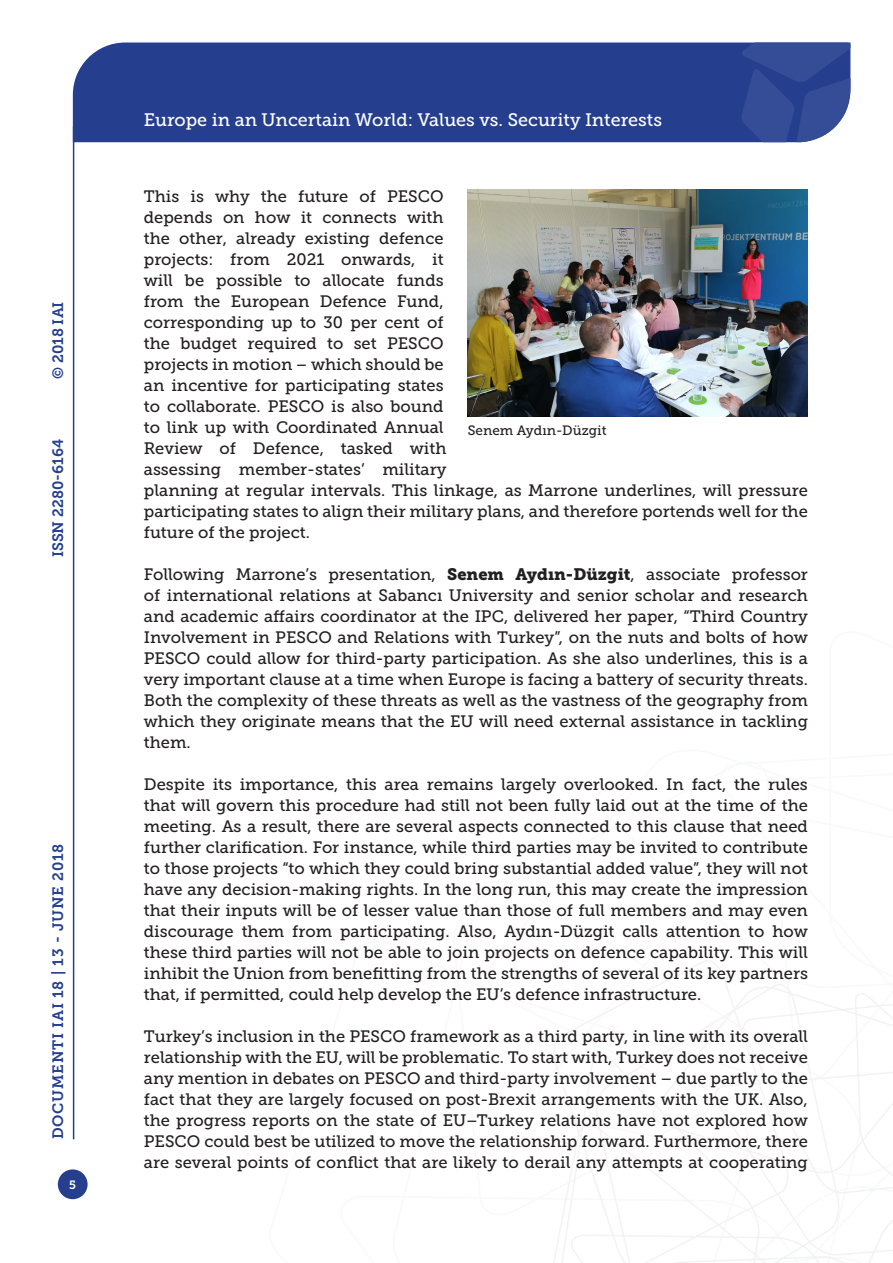
<style>
.page{position:relative;width:893px;height:1263px;background:#fff}
.page>*{position:absolute;margin:0;border:0;box-sizing:border-box;transform-origin:0 0}
.t1{font:18px "Museo Slab 500";color:#fff}
.Testo{font:16.5px/21px "Museo Slab 500";color:#231f20;text-align:justify}
.t2{font:15px "Museo Slab 700";letter-spacing:.05em;color:#253f8e}
.t3{font:15px "Museo Slab 700";color:#253f8e}
.Testo-2{font:13.5px "Museo Slab 500";color:#231f20}
.t4{font:12px "Museo Slab 700";color:#fff}
.s1{font-family:"Museo Slab 900"}
</style>
<div class="page">
<svg style="left:553px;top:960px;width:340px;height:303px"></svg>
<div style="left:73px;top:43px;width:668px;height:99px;background:#253f8e"></div>
<svg style="left:741px;top:43px;width:109px;height:99px;background:#3a5299"></svg>
<div style="left:58px;top:1169px;width:30px;height:30px;background:#253f8e;border-radius:50%"></div>
<hr style="left:73px;top:126px;width:1px;height:1013px;background:#253f8e">
<img style="left:468px;top:189px;width:340px;height:227px">
<p class="t2" style="left:50px;top:379px;width:79px;rotate:-90deg">© 2018 IAI</p>
<p class="t3" style="left:50px;top:557px;width:120px;rotate:-90deg">ISSN 2280-6164</p>
<p class="t2" style="left:50px;top:1139px;width:297px;rotate:-90deg">DOCUMENTI IAI 18 | 13 - JUNE 2018</p>
<p class="t4" style="left:69px;top:1178px;width:8px">5</p>
<p class="t1" style="left:144px;top:110px;width:520px">Europe in an Uncertain World: Values vs. Security Interests</p>
<p class="Testo" style="left:144px;top:186px;width:666px;text-align:left">This is why the future of PESCO<br>depends on how it connects with<br>the other, already existing defence<br>projects: from 2021 onwards, it<br>will be possible to allocate funds<br>from the European Defence Fund,<br>corresponding up to 30 per cent of<br>the budget required to set PESCO<br>projects in motion – which should be<br>an incentive for participating states<br>to collaborate. PESCO is also bound<br>to link up with Coordinated Annual<br>Review of Defence, tasked with<br>assessing member-states’ military<br>planning at regular intervals. This linkage, as Marrone underlines, will pressure participating states to align their military plans, and therefore portends well for the future of the project.</p>
<p class="Testo" style="left:144px;top:564px;width:666px">Following Marrone’s presentation, <span class="s1">Senem Aydın-Düzgit</span>, associate professor of international relations at Sabancı University and senior scholar and research and academic affairs coordinator at the IPC, delivered her paper, “Third Country Involvement in PESCO and Relations with Turkey”, on the nuts and bolts of how PESCO could allow for third-party participation. As she also underlines, this is a very important clause at a time when Europe is facing a battery of security threats.<br>Both the complexity of these threats as well as the vastness of the geography from which they originate means that the EU will need external assistance in tackling them.</p>
<p class="Testo" style="left:144px;top:774px;width:666px">Despite its importance, this area remains largely overlooked. In fact, the rules that will govern this procedure had still not been fully laid out at the time of the meeting. As a result, there are several aspects connected to this clause that need further clarification. For instance, while third parties may be invited to contribute to those projects “to which they could bring substantial added value”, they will not have any decision-making rights. In the long run, this may create the impression that their inputs will be of lesser value than those of full members and may even discourage them from participating. Also, Aydın-Düzgit calls attention to how these third parties will not be able to join projects on defence capability. This will inhibit the Union from benefitting from the strengths of several of its key partners that, if permitted, could help develop the EU’s defence infrastructure.</p>
<p class="Testo" style="left:144px;top:1026px;width:666px">Turkey’s inclusion in the PESCO framework as a third party, in line with its overall relationship with the EU, will be problematic. To start with, Turkey does not receive any mention in debates on PESCO and third-party involvement – due partly to the fact that they are largely focused on post-Brexit arrangements with the UK. Also, the progress reports on the state of EU–Turkey relations have not explored how PESCO could best be utilized to move the relationship forward. Furthermore, there are several points of conflict that are likely to derail any attempts at cooperating</p>
<p class="Testo-2" style="left:468px;top:423px;width:140px">Senem Aydın-Düzgit</p>
</div>
